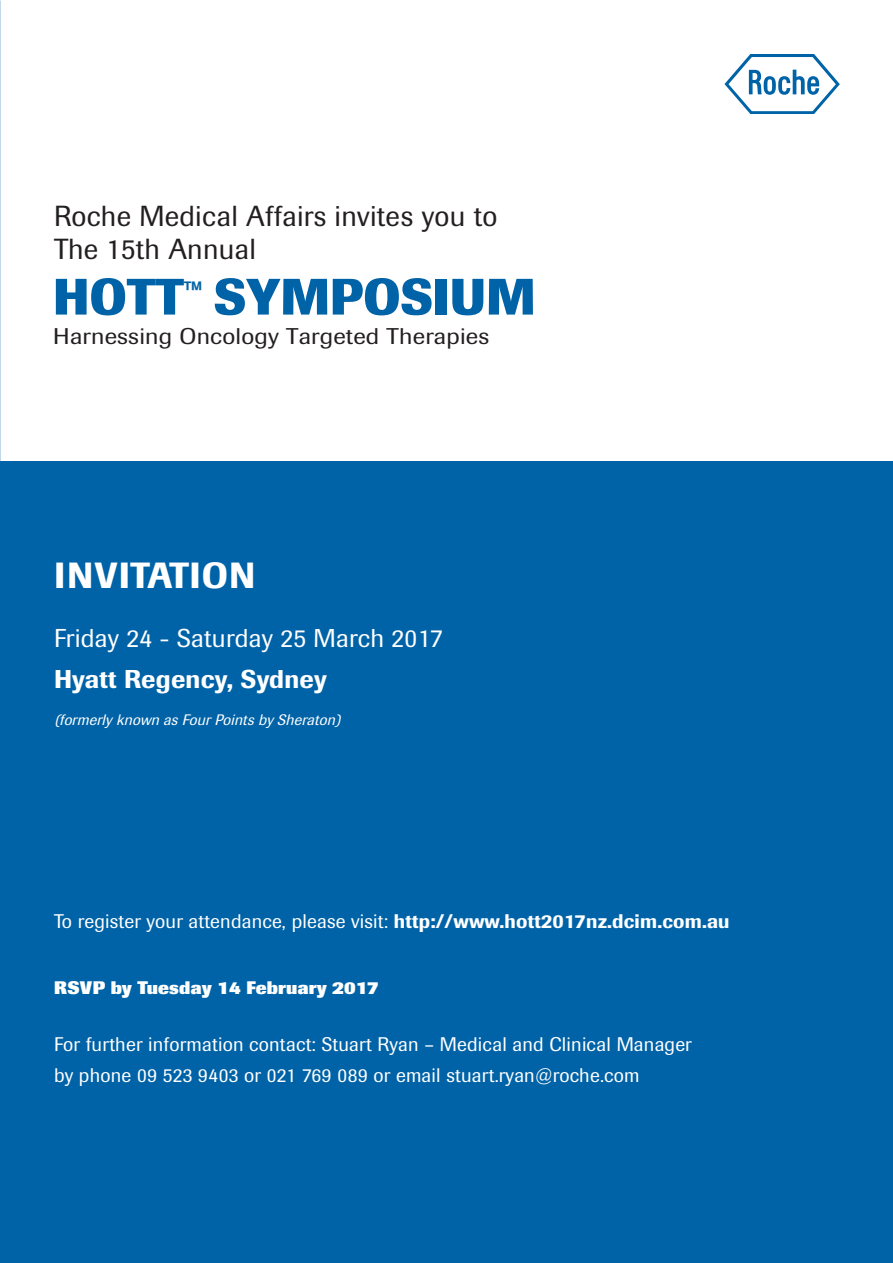
<style>
.page{position:relative;width:893px;height:1263px;background:#fff}
.page>*{position:absolute;margin:0;border:0;box-sizing:border-box;transform-origin:0 0}
.t1{font:50.55px "Imago BQ Bold SC";color:#0163a7}
.t2{font:500 36px "Imago";letter-spacing:.03em;color:#fff}
.t3{font:28.65px/32.2px "Imago";letter-spacing:.01em;color:#231f20}
.t4{font:25.95px "Imago";letter-spacing:.01em;color:#231f20;scale:1.1 1}
.t5{font:25.5px "Imago";letter-spacing:.01em;color:#fff}
.t6{font:500 25.5px "Imago";letter-spacing:.01em;color:#fff}
.t7{font:22.5px "Imago";letter-spacing:.01em;color:#231f20;scale:1.1 1}
.t8{font:19.5px/31.2px "Imago";letter-spacing:.01em;color:#fff}
.t9{font:800 18px "Imago";letter-spacing:.01em;color:#fff}
.t10{font:italic 15px "Imago";color:#fff}
.s1{font-weight:500}
</style>
<div class="page">
<div style="left:0;top:461px;width:893px;height:802px;background:#0163a7"></div>
<svg style="left:724px;top:54px;width:116px;height:60px"></svg>
<h3 class="t3" style="left:54px;top:200px;width:445px">Roche Medical Affairs invites you to<br>The 15th Annual</h3>
<h3 class="t4" style="left:53px;top:234px;width:184px">The 15th Annual</h3>
<h1 class="t1" style="left:53px;top:266px;width:484px">HOTT<sup>™</sup> SYMPOSIUM</h1>
<p class="t7" style="left:53px;top:323px;width:398px">Harnessing Oncology Targeted Therapies</p>
<h2 class="t2" style="left:54px;top:553px;width:203px">INVITATION</h2>
<h3 class="t5" style="left:54px;top:623px;width:390px">Friday 24 - Saturday 25 March 2017</h3>
<h3 class="t6" style="left:54px;top:663px;width:274px">Hyatt Regency, Sydney</h3>
<p class="t10" style="left:54px;top:711px;width:292px">(formerlyknown asFourPointsbySheraton)</p>
<p class="t8" style="left:54px;top:906px;width:677px">To register your attendance, please visit: <span class="s1">http://www.hott2017nz.dcim.com.au</span></p>
<p class="t9" style="left:54px;top:977px;width:326px">RSVP by Tuesday 14 February 2017</p>
<p class="t8" style="left:54px;top:1029px;width:639px">For further information contact: Stuart Ryan – Medical and Clinical Manager by phone 09 523 9403 or 021 769 089 or email stuart.ryan@roche.com</p>
</div>
